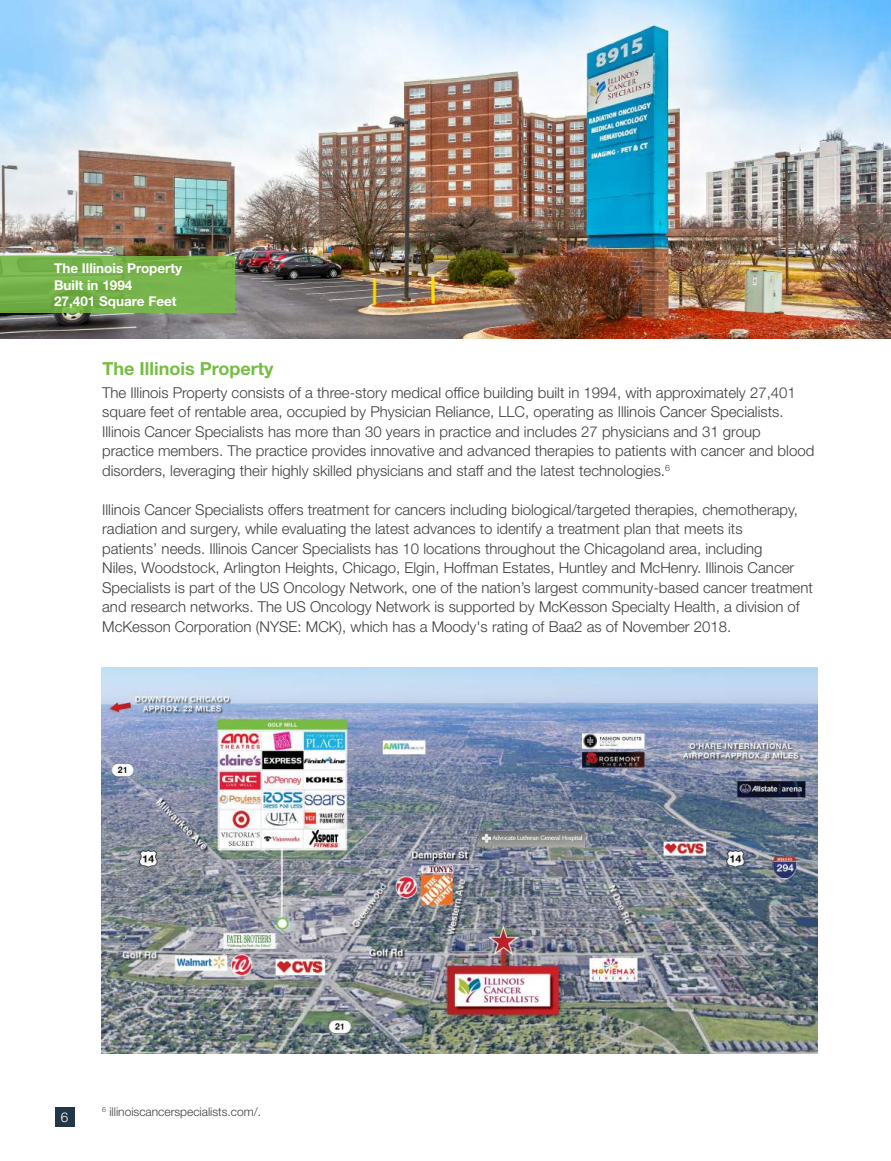
<style>
.page{position:relative;width:891px;height:1161px;background:#fff}
.page>*{position:absolute;margin:0;border:0;box-sizing:border-box;transform-origin:0 0}
.t1{font:700 18px "Helvetica Neue LT Std";color:#76bd42}
.t2{font:300 15px/19.5px "Helvetica Neue LT Std";color:#3e3e3f}
.t3{font:700 13.5px/16.2px "Helvetica Neue LT Std";color:#fff}
.t4{font:300 13.5px "Helvetica Neue LT Std";color:#fff}
.t5{font:300 12px "Helvetica Neue LT Std";color:#3e3e3f}
</style>
<div class="page">
<div style="left:55px;top:1107px;width:19px;height:19px;background:#233645"></div>
<img style="left:0;top:0;width:891px;height:339px">
<img style="left:102px;top:668px;width:716px;height:386px">
<svg style="left:0;top:256px;width:234px;height:57px;background:#76b14a"></svg>
<p class="t3" style="left:54px;top:260px;width:130px">The Illinois Property<br>Built in 1994<br>27,401 Square Feet</p>
<p class="t1" style="left:103px;top:358px;width:172px">The Illinois Property</p>
<p class="t2" style="left:102px;top:383px;width:714px">The Illinois Property consists of a three-story medical office building built in 1994, with approximately 27,401 square feet of rentable area, occupied by Physician Reliance, LLC, operating as Illinois Cancer Specialists.<br>Illinois Cancer Specialists has more than 30 years in practice and includes 27 physicians and 31 group practice members. The practice provides innovative and advanced therapies to patients with cancer and blood disorders, leveraging their highly skilled physicians and staff and the latest technologies.<sup>6</sup></p>
<p class="t2" style="left:102px;top:500px;width:712px">Illinois Cancer Specialists offers treatment for cancers including biological/targeted therapies, chemotherapy, radiation and surgery, while evaluating the latest advances to identify a treatment plan that meets its<br>patients’ needs. Illinois Cancer Specialists has 10 locations throughout the Chicagoland area, including<br>Niles, Woodstock, Arlington Heights, Chicago, Elgin, Hoffman Estates, Huntley and McHenry. Illinois Cancer Specialists is part of the US Oncology Network, one of the nation’s largest community-based cancer treatment and research networks. The US Oncology Network is supported by McKesson Specialty Health, a division of McKesson Corporation (NYSE: MCK), which has a Moody's rating of Baa2 as of November 2018.</p>
<p class="t4" style="left:61px;top:1108px;width:9px">6</p>
<p class="t5" style="left:102px;top:1105px;width:161px"><sup>6</sup> illinoiscancerspecialists.com/.</p>
</div>
